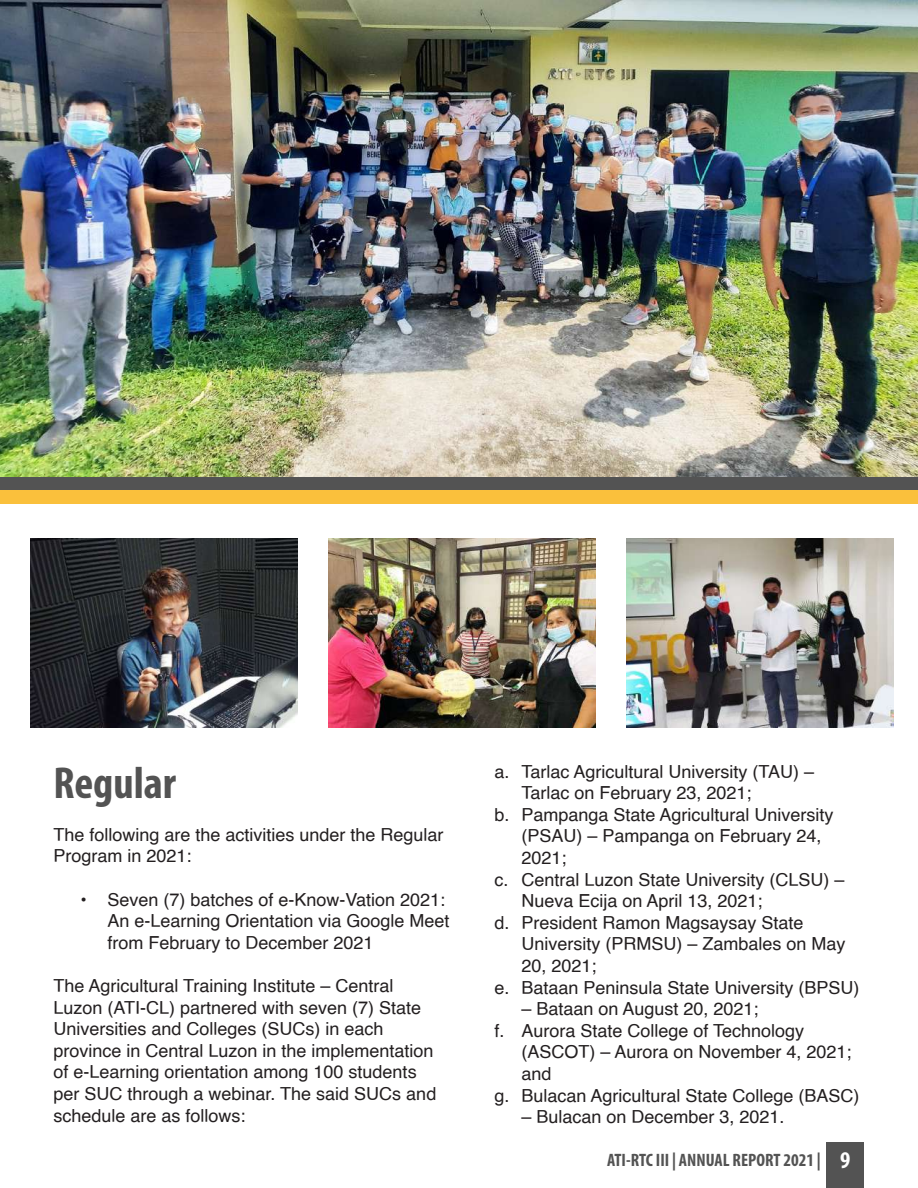
<style>
.page{position:relative;width:918px;height:1188px;background:#fff}
.page>*{position:absolute;margin:0;border:0;box-sizing:border-box;transform-origin:0 0}
.t1{font:700 condensed 45px "Myriad Pro";color:#535353}
.t2{font:18px/21.6px "Helvetica";color:#231f20}
.t3{font:700 condensed 18px "Myriad Pro";color:#535353}
.s1{font-size:24px;color:#fff}
</style>
<div class="page">
<div style="left:827px;top:1142px;width:37px;height:46px;background:#535353"></div>
<img style="left:30px;top:538px;width:267px;height:189px">
<img style="left:0;top:0;width:918px;height:478px">
<img style="left:328px;top:538px;width:268px;height:189px">
<img style="left:626px;top:538px;width:267px;height:189px">
<div style="left:0;top:478px;width:918px;height:13px;background:#535353"></div>
<div style="left:0;top:490px;width:918px;height:14px;background:#fac03c"></div>
<h1 class="t1" style="left:53px;top:755px;width:124px">Regular</h1>
<p class="t2" style="left:53px;top:824px;width:392px">The following are the activities under the Regular<br>Program in 2021:</p>
<p class="t2" style="left:107px;top:889px;width:343px;text-indent:-27px">• Seven (7) batches of e-Know-Vation 2021:<br>An e-Learning Orientation via Google Meet from February to December 2021</p>
<p class="t2" style="left:53px;top:975px;width:384px">The Agricultural Training Institute – Central Luzon (ATI-CL) partnered with seven (7) State Universities and Colleges (SUCs) in each province in Central Luzon in the implementation of e-Learning orientation among 100 students per SUC through a webinar. The said SUCs and schedule are as follows:</p>
<p class="t2" style="left:494px;top:761px;width:321px">a. Tarlac Agricultural University (TAU) –</p>
<p class="t2" style="left:521px;top:783px;width:232px">Tarlac on February 23, 2021;</p>
<p class="t2" style="left:494px;top:804px;width:341px">b. Pampanga State Agricultural University</p>
<p class="t2" style="left:521px;top:826px;width:302px">(PSAU) – Pampanga on February 24,</p>
<p class="t2" style="left:521px;top:847px;width:47px">2021;</p>
<p class="t2" style="left:494px;top:869px;width:352px">c. Central Luzon State University (CLSU) –</p>
<p class="t2" style="left:521px;top:891px;width:243px">Nueva Ecija on April 13, 2021;</p>
<p class="t2" style="left:494px;top:912px;width:311px">d. President Ramon Magsaysay State</p>
<p class="t2" style="left:521px;top:934px;width:326px">University (PRMSU) – Zambales on May</p>
<p class="t2" style="left:521px;top:955px;width:77px">20, 2021;</p>
<p class="t2" style="left:494px;top:977px;width:367px">e. Bataan Peninsula State University (BPSU)</p>
<p class="t2" style="left:521px;top:999px;width:239px">– Bataan on August 20, 2021;</p>
<p class="t2" style="left:494px;top:1020px;width:311px">f. Aurora State College of Technology</p>
<p class="t2" style="left:521px;top:1042px;width:332px">(ASCOT) – Aurora on November 4, 2021;</p>
<p class="t2" style="left:521px;top:1063px;width:32px">and</p>
<p class="t2" style="left:494px;top:1085px;width:367px">g. Bulacan Agricultural State College (BASC)</p>
<p class="t2" style="left:521px;top:1107px;width:265px">– Bulacan on December 3, 2021.</p>
<p class="t3" style="left:607px;top:1149px;width:245px">ATI-RTC III | ANNUAL REPORT 2021 | <span class="s1">9</span></p>
</div>
